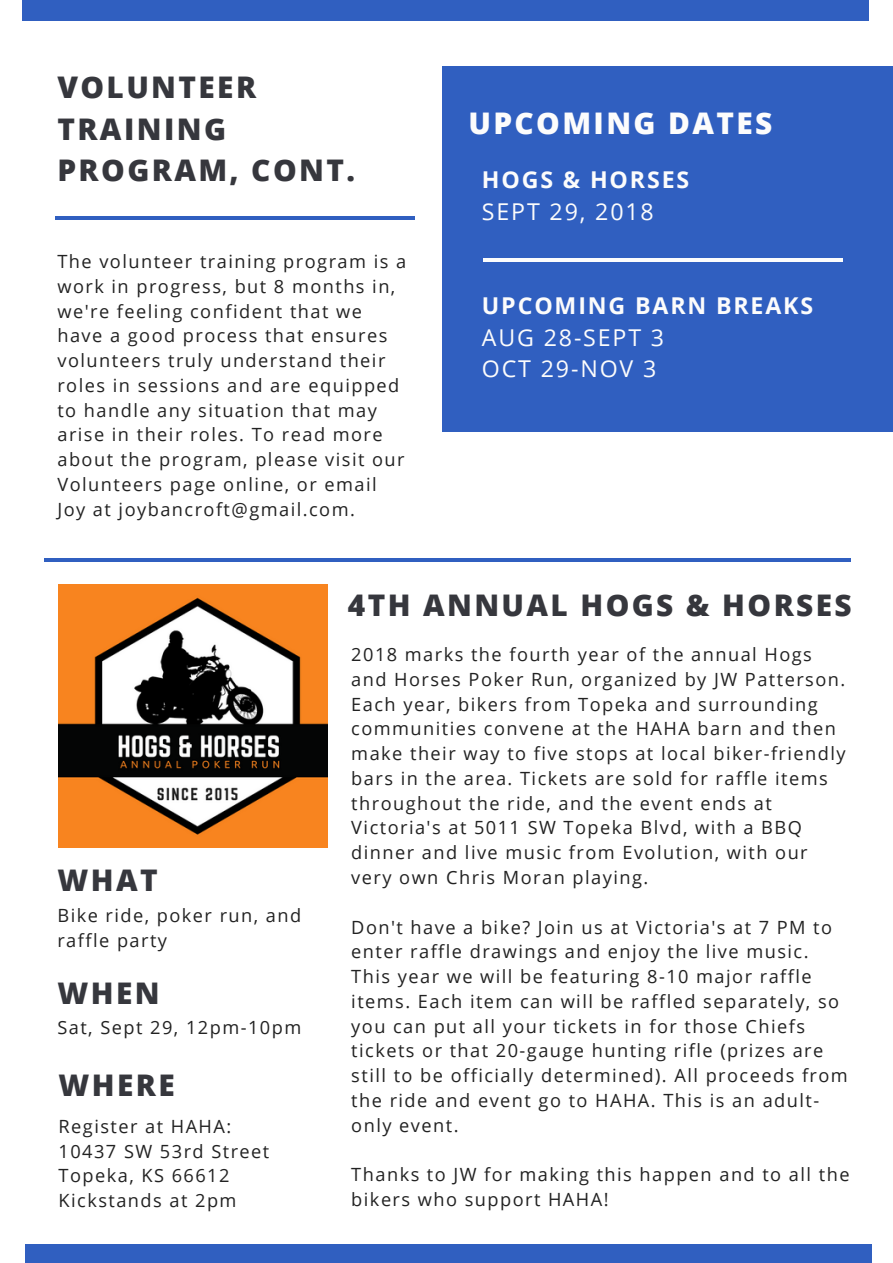
<style>
.page{position:relative;width:893px;height:1263px;background:#fff}
.page>*{position:absolute;margin:0;border:0;box-sizing:border-box;transform-origin:0 0}
.t1{font:800 29.85px/41.7px "Open Sans";letter-spacing:.08em;color:#36373d}
.t2{font:800 29.85px "Open Sans";letter-spacing:.08em;color:#fcfcfc}
.t3{font:23.25px/31.5px "Open Sans";letter-spacing:.08em;color:#fcfcfc}
.t4{font:700 23.25px "Open Sans";letter-spacing:.08em;color:#fcfcfc}
.t5{font:18.15px/24.8px "Open Sans";letter-spacing:.08em;color:#222}
</style>
<div class="page">
<div style="left:25px;top:1244px;width:846px;height:19px;background:#305fc0"></div>
<div style="left:23px;top:0;width:846px;height:20px;background:#305fc0"></div>
<div style="left:442px;top:66px;width:451px;height:366px;background:#305fc0"></div>
<hr style="left:483px;top:258px;width:360px;height:3px;background:#fcfcfc">
<hr style="left:55px;top:216px;width:360px;height:4px;background:#305fc0">
<hr style="left:44px;top:558px;width:807px;height:4px;background:#305fc0">
<img style="left:59px;top:584px;width:269px;height:264px">
<h1 class="t1" style="left:57px;top:66px;width:299px">VOLUNTEER<br>TRAINING<br>PROGRAM, CONT.</h1>
<p class="t5" style="left:57px;top:249px;width:350px">The volunteer training program is a work in progress, but 8 months in, we're feeling confident that we have a good process that ensures volunteers truly understand their roles in sessions and are equipped to handle any situation that may arise in their roles. To read more about the program, please visit our Volunteers page online, or email Joy at joybancroft@gmail.com.</p>
<h1 class="t2" style="left:468px;top:102px;width:305px">UPCOMING DATES</h1>
<p class="t4" style="left:482px;top:163px;width:209px">HOGS &amp; HORSES</p>
<p class="t3" style="left:482px;top:195px;width:173px">SEPT 29, 2018</p>
<p class="t4" style="left:482px;top:289px;width:333px">UPCOMING BARN BREAKS</p>
<p class="t3" style="left:482px;top:321px;width:184px">AUG 28-SEPT 3<br>OCT 29-NOV 3</p>
<h1 class="t1" style="left:57px;top:858px;width:102px">WHAT</h1>
<p class="t5" style="left:57px;top:903px;width:245px">Bike ride, poker run, and raffle party</p>
<h1 class="t1" style="left:57px;top:972px;width:104px">WHEN</h1>
<p class="t5" style="left:57px;top:1014px;width:245px">Sat, Sept 29, 12pm-10pm</p>
<h1 class="t1" style="left:59px;top:1063px;width:118px">WHERE</h1>
<p class="t5" style="left:59px;top:1113px;width:212px">Register at HAHA:<br>10437 SW 53rd Street<br>Topeka, KS 66612<br>Kickstands at 2pm</p>
<h1 class="t1" style="left:348px;top:583px;width:505px">4TH ANNUAL HOGS &amp; HORSES</h1>
<p class="t5" style="left:351px;top:642px;width:496px">2018 marks the fourth year of the annual Hogs and Horses Poker Run, organized by JW Patterson.<br>Each year, bikers from Topeka and surrounding communities convene at the HAHA barn and then make their way to five stops at local biker-friendly bars in the area. Tickets are sold for raffle items throughout the ride, and the event ends at Victoria's at 5011 SW Topeka Blvd, with a BBQ dinner and live music from Evolution, with our very own Chris Moran playing.</p>
<p class="t5" style="left:351px;top:914px;width:498px">Don't have a bike? Join us at Victoria's at 7 PM to enter raffle drawings and enjoy the live music.<br>This year we will be featuring 8-10 major raffle items. Each item can will be raffled separately, so you can put all your tickets in for those Chiefs tickets or that 20-gauge hunting rifle (prizes are still to be officially determined). All proceeds from the ride and event go to HAHA. This is an adult&shy;only event.</p>
<p class="t5" style="left:351px;top:1162px;width:500px">Thanks to JW for making this happen and to all the bikers who support HAHA!</p>
</div>
